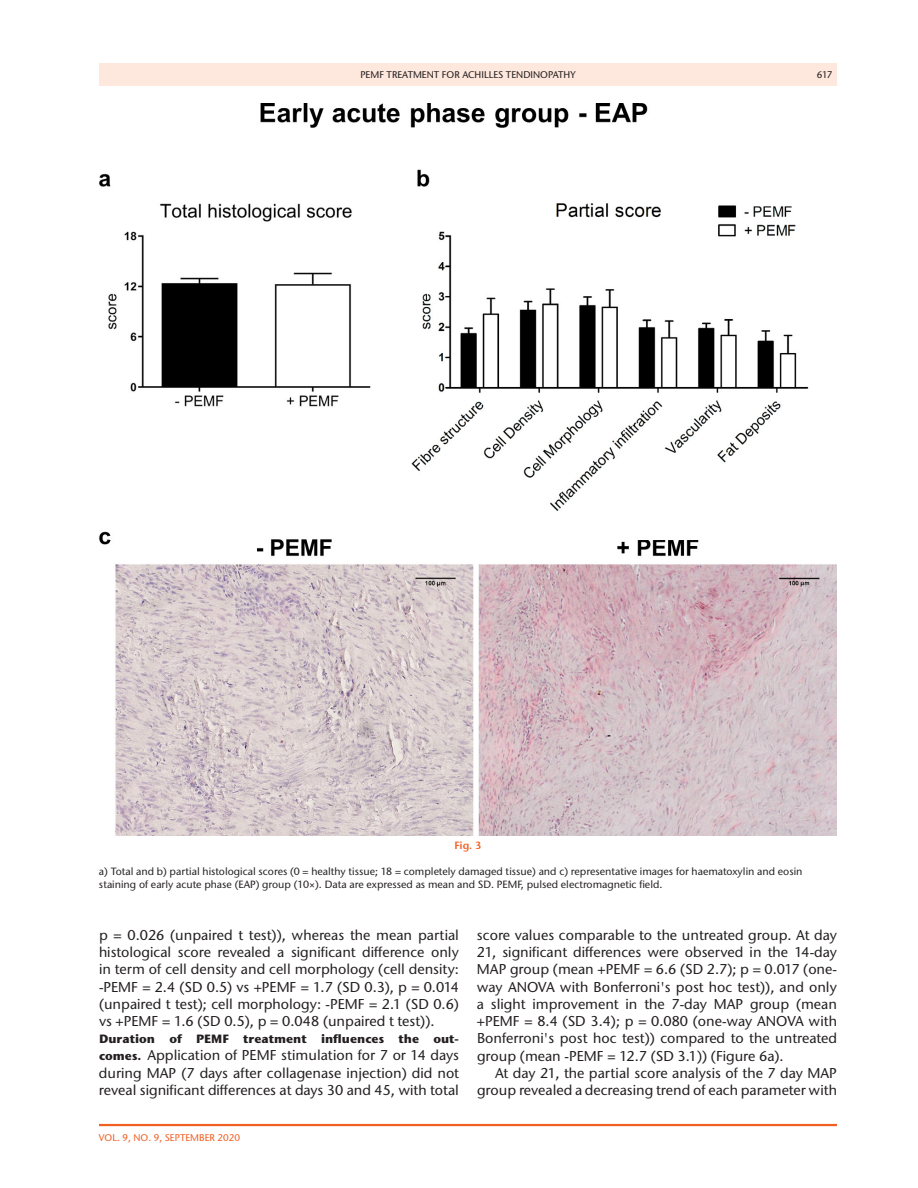
<style>
.page{position:relative;width:918px;height:1188px;background:#fff}
.page>*{position:absolute;margin:0;border:0;box-sizing:border-box;transform-origin:0 0}
.t1{font:500 14.25px/17.2px "Stone Sans ITC Pro";color:#231f20;text-align:justify}
.t2{font:700 12px "Stone Sans ITC Pro";color:#231f20}
.t3{font:500 10.5px/13.5px "Stone Sans ITC Pro";color:#231f20}
.t4{font:600 10.5px "Stone Sans ITC Pro";color:#f15f23}
.t5{font:500 9.75px "Stone Sans ITC Pro";color:#231f20}
.t6{font:500 9.75px "Stone Sans ITC Pro";color:#f15f23}
.s1{font-weight:700;font-size:12px}
</style>
<div class="page">
<hr style="left:99px;top:1124px;width:738px;height:2px;background:#f15f23">
<div style="left:99px;top:63px;width:738px;height:23px;background:#fee7dc"></div>
<img style="left:99px;top:104px;width:738px;height:732px">
<p class="t5" style="left:360px;top:68px;width:217px">PEMF TREATMENT FOR ACHILLES TENDINOPATHY</p>
<p class="t5" style="left:817px;top:68px;width:17px">617</p>
<p class="t4" style="left:454px;top:839px;width:29px">Fig. 3</p>
<p class="t3" style="left:99px;top:865px;width:705px">a) Total and b) partial histological scores (0 = healthy tissue; 18 = completely damaged tissue) and c) representative images for haematoxylin and eosin staining of early acute phase (EAP) group (10×). Data are expressed as mean and SD. PEM</p>
<p class="t3" style="left:517px;top:878px;width:146px">F, pulsed electromagnetic field.</p>
<p class="t1" style="left:99px;top:926px;width:362px">p = 0.026 (unpaired t test)), whereas the mean partial histological score revealed a significant difference only in term of cell density and cell morphology (cell density: -PEM</p>
<p class="t1" style="left:99px;top:978px;width:362px;text-indent:191px">F = 1.7 (SD 0.3), p = 0.014 (unpaired t test); cell morphology: -PEM</p>
<p class="t1" style="left:131px;top:978px;width:141px">F = 2.4 (SD 0.5) vs +PEM</p>
<p class="t1" style="left:358px;top:995px;width:103px">F = 2.1 (SD 0.6)</p>
<p class="t1" style="left:477px;top:926px;width:362px">score values comparable to the untreated group. At day 21, significant differences were observed in the 14-day MAP</p>
<p class="t1" style="left:510px;top:961px;width:106px">group (mean +PEM</p>
<p class="t1" style="left:634px;top:961px;width:205px">F = 6.6 (SD 2.7); p = 0.017 (one-</p>
<p class="t1" style="left:477px;top:978px;width:42px">way ANO</p>
<p class="t1" style="left:477px;top:978px;width:361px;text-indent:61px">VA with Bonferroni's post hoc test)), and only a slight improvement in the 7-day MAP</p>
<p class="t1" style="left:750px;top:995px;width:88px">group (mean</p>
<p class="t1" style="left:99px;top:1012px;width:35px">vs +PEM</p>
<p class="t1" style="left:152px;top:1012px;width:284px">F = 1.6 (SD 0.5), p = 0.048 (unpaired t test)).</p>
<p class="t2" style="left:99px;top:1031px;width:362px">Duration of PEMF treatment influences the out-</p>
<p class="t1" style="left:99px;top:1047px;width:153px"><span class="s1">comes.</span> Application of PEM</p>
<p class="t1" style="left:270px;top:1047px;width:191px">F stimulation for 7 or 14 days</p>
<p class="t1" style="left:99px;top:1064px;width:59px">during MAP</p>
<p class="t1" style="left:99px;top:1064px;width:362px;text-align:right">(7 days after collagenase injection) did not<br>reveal significant differences at days 30 and 45, with total</p>
<p class="t1" style="left:477px;top:1012px;width:18px">+PEM</p>
<p class="t1" style="left:513px;top:1012px;width:256px">F = 8.4 (SD 3.4); p = 0.080 (one-way ANO</p>
<p class="t1" style="left:477px;top:1012px;width:361px;text-indent:310px">VA with Bonferroni's post hoc test)) compared to the untreated group (mean -PEM</p>
<p class="t1" style="left:597px;top:1047px;width:188px">F = 12.7 (SD 3.1)) (Figure 6a).</p>
<p class="t1" style="left:495px;top:1064px;width:323px">At day 21, the partial score analysis of the 7 day MAP</p>
<p class="t1" style="left:477px;top:1081px;width:362px">group revealed a decreasing trend of each parameter with</p>
<p class="t6" style="left:99px;top:1132px;width:73px">VOL. 9, NO . 9, SEPTEM</p>
<p class="t6" style="left:199px;top:1132px;width:42px">BER 2020</p>
</div>
